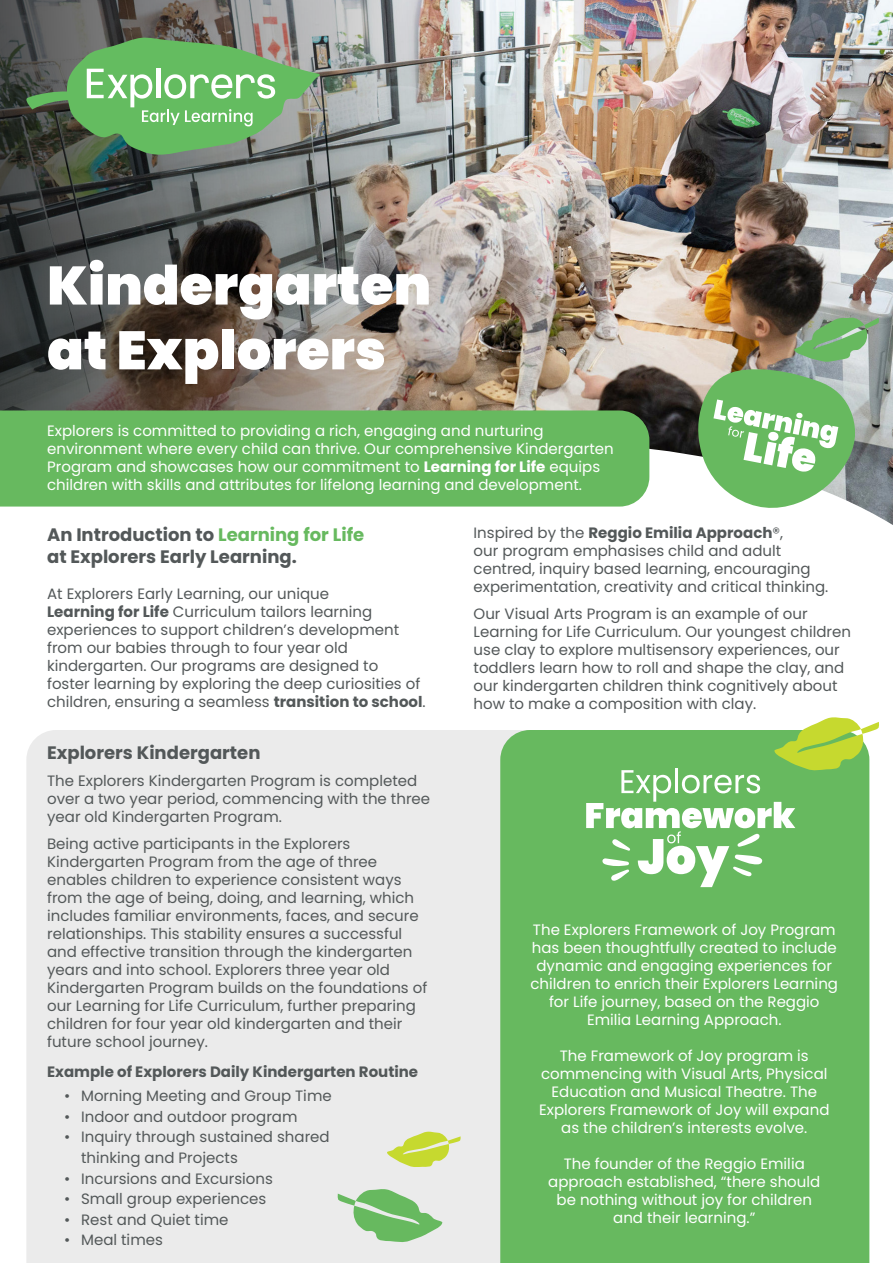
<style>
.page{position:relative;width:893px;height:1263px;background:#fff}
.page>*{position:absolute;margin:0;border:0;box-sizing:border-box;transform-origin:0 0}
.t1{font:900 54px/64.8px "Poppins";color:#fff}
.t2{font:700 18px/21.6px "Poppins";color:#535859}
.t3{font:15px/18px "Poppins";color:#535859}
.t4{font:15px/18px "Poppins";color:#fff;text-align:center}
.t5{font:700 15px "Poppins";color:#535859}
.s1{font-weight:700}
.s2{color:#67b95f}
</style>
<div class="page">
<img style="left:649px;top:0;width:244px;height:525px">
<img style="left:0;top:0;width:649px;height:410px">
<div style="left:26px;top:730px;width:474px;height:533px;background:#ebebeb"></div>
<svg style="left:387px;top:1131px;width:74px;height:37px;background:#d8e18b"></svg>
<div style="left:0;top:410px;width:649px;height:97px;background:#67b95f"></div>
<div style="left:500px;top:730px;width:369px;height:533px;background:#67b95f"></div>
<svg style="left:337px;top:1188px;width:106px;height:55px;background:#a8d1a4"></svg>
<svg style="left:586px;top:717px;width:293px;height:170px"></svg>
<svg style="left:25px;top:37px;width:295px;height:119px;background:#709f6d"></svg>
<svg style="left:697px;top:317px;width:183px;height:194px;background:#93b588"></svg>
<h1 class="t1" style="left:47px;top:257px;width:386px">Kindergarten at Explorers</h1>
<p class="t4" style="left:47px;top:422px;width:568px;text-align:left">Explorers is committed to providing a rich, engaging and nurturing environment where every child can thrive. Our comprehensive Kindergarten Program and showcases how our commitment to <span class="s1">Learning for Life</span> equips children with skills and attributes for lifelong learning and development.</p>
<p class="t2" style="left:47px;top:525px;width:319px">An Introduction to <span class="s2">Learning for Life </span>at Explorers Early Learning.</p>
<p class="t3" style="left:47px;top:585px;width:380px">At Explorers Early Learning, our unique<br><span class="s1">Learning for Life</span> Curriculum tailors learning experiences to support children’s development from our babies through to four year old kindergarten. Our programs are designed to<br>foster learning by exploring the deep curiosities of children, ensuring a seamless <span class="s1">transition to school</span>.</p>
<p class="t2" style="left:47px;top:743px;width:215px">Explorers Kindergarten</p>
<p class="t3" style="left:47px;top:772px;width:385px">The Explorers Kindergarten Program is completed over a two year period, commencing with the three year old Kindergarten Program.</p>
<p class="t3" style="left:47px;top:835px;width:382px">Being active participants in the Explorers Kindergarten Program from the age of three enables children to experience consistent ways from the age of being, doing, and learning, which includes familiar environments, faces, and secure relationships. This stability ensures a successful and effective transition through the kindergarten years and into school. Explorers three year old Kindergarten Program builds on the foundations of our Learning for Life Curriculum, further preparing children for four year old kindergarten and their future school journey.</p>
<p class="t5" style="left:47px;top:1063px;width:373px">Example of Explorers Daily Kindergarten Routine</p>
<p class="t3" style="left:64px;top:1087px;width:269px">• Morning Meeting and Group Time</p>
<p class="t3" style="left:64px;top:1107px;width:235px">• Indoor and outdoor program</p>
<p class="t3" style="left:81px;top:1126px;width:250px;line-height:21px;text-indent:-17px">• Inquiry through sustained shared thinking and Projects</p>
<p class="t3" style="left:64px;top:1169px;width:210px">• Incursions and Excursions</p>
<p class="t3" style="left:64px;top:1190px;width:204px">• Small group experiences</p>
<p class="t3" style="left:64px;top:1210px;width:166px">• Rest and Quiet time</p>
<p class="t3" style="left:64px;top:1231px;width:100px">• Meal times</p>
<p class="t3" style="left:474px;top:524px;width:356px">Inspired by the <span class="s1">Reggio Emilia Approach</span>®,<br>our program emphasises child and adult centred, inquiry based learning, encouraging experimentation, creativity and critical thinking.</p>
<p class="t3" style="left:474px;top:605px;width:379px">Our Visual Arts Program is an example of our Learning for Life Curriculum. Our youngest children use clay to explore multisensory experiences, our toddlers learn how to roll and shape the clay, and our kindergarten children think cognitively about how to make a composition with clay.</p>
<p class="t4" style="left:530px;top:921px;width:309px">The Explorers Framework of Joy Program has been thoughtfully created to include dynamic and engaging experiences for children to enrich their Explorers Learning for Life journey, based on the Reggio Emilia Learning Approach.</p>
<p class="t4" style="left:539px;top:1047px;width:292px">The Framework of Joy program is commencing with Visual Arts, Physical Education and Musical Theatre. The Explorers Framework of Joy will expand as the children’s interests evolve.</p>
<p class="t4" style="left:548px;top:1155px;width:273px">The founder of the Reggio Emilia approach established, “there should be nothing without joy for children and their learning.”</p>
</div>
